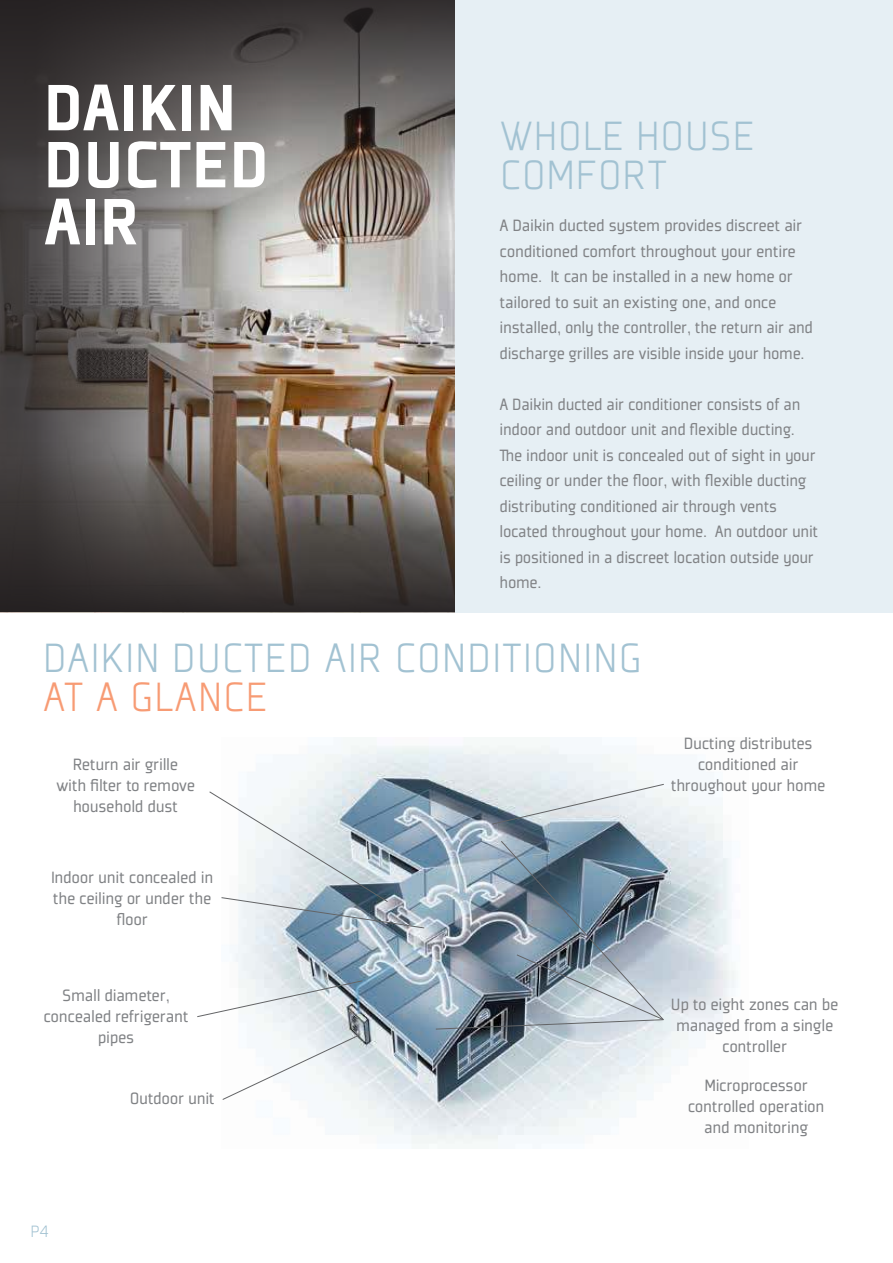
<style>
.page{position:relative;width:893px;height:1263px;background:#fff}
.page>*{position:absolute;margin:0;border:0;box-sizing:border-box;transform-origin:0 0}
.t1{font:900 72px/57px "Plexes Pro";letter-spacing:.015em;color:#fff}
.t2{font:300 45px/39px "Plexes Pro";letter-spacing:.015em;color:#a2c2d2}
.t3{font:300 45px "Plexes Pro";letter-spacing:.015em;color:#f79b74}
.t4{font:18px/21px "Plexes Pro";letter-spacing:-.02em;color:#808285;text-align:center}
.t5{font:300 18px "Plexes Pro";color:#a2c2d2}
</style>
<div class="page">
<img style="left:234px;top:745px;width:502px;height:399px">
<svg style="left:492px;top:783px;width:173px;height:42px;background:#d3dbe0"></svg>
<svg style="left:435px;top:840px;width:229px;height:190px;background:#8495a3"></svg>
<svg style="left:222px;top:1034px;width:138px;height:66px"></svg>
<svg style="left:197px;top:980px;width:166px;height:37px"></svg>
<svg style="left:209px;top:791px;width:216px;height:138px"></svg>
<div style="left:0;top:0;width:893px;height:612px;background:#e6eff4"></div>
<img style="left:318px;top:238px;width:136px;height:204px">
<svg style="left:318px;top:0;width:136px;height:238px;background:#6b6460"></svg>
<svg style="left:0;top:0;width:318px;height:442px;background:#6b6562"></svg>
<svg style="left:0;top:442px;width:454px;height:170px;background:#544c47"></svg>
<h1 class="t1" style="left:44px;top:85px;width:226px">DAIKIN<br>DUCTED<br>AIR</h1>
<h2 class="t2" style="left:500px;top:118px;width:257px">WHOLE HOUSE<br>COMFORT</h2>
<p class="t4" style="left:500px;top:213px;width:315px;line-height:25.5px;text-align:left">A Daikin ducted system provides discreet air conditioned comfort throughout your entire home. It can be installed in a new home or tailored to suit an existing one, and once installed, only the controller, the return air and discharge grilles are visible inside your home.</p>
<p class="t4" style="left:500px;top:392px;width:320px;line-height:25.5px;text-align:left">A Daikin ducted air conditioner consists of an indoor and outdoor unit and flexible ducting.<br>The indoor unit is concealed out of sight in your ceiling or under the floor, with flexible ducting distributing conditioned air through vents located throughout your home. An outdoor unit is positioned in a discreet location outside your home.</p>
<h2 class="t2" style="left:43px;top:640px;width:601px">DAIKIN DUCTED AIR CONDITIONING</h2>
<h2 class="t3" style="left:43px;top:677px;width:227px">AT A GLANCE</h2>
<p class="t4" style="left:56px;top:754px;width:141px">Return air grille with filter to remove household dust</p>
<p class="t4" style="left:51px;top:867px;width:164px">Indoor unit concealed in the ceiling or under the floor</p>
<p class="t4" style="left:43px;top:985px;width:147px">Small diameter, concealed refrigerant pipes</p>
<p class="t4" style="left:130px;top:1088px;width:87px">Outdoor unit</p>
<p class="t4" style="left:671px;top:733px;width:156px">Ducting distributes conditioned air throughout your home</p>
<p class="t4" style="left:671px;top:994px;width:169px">Up to eight zones can be managed from a single controller</p>
<p class="t4" style="left:688px;top:1075px;width:138px">Microprocessor controlled operation and monitoring</p>
<p class="t5" style="left:30px;top:1223px;width:21px">P4</p>
</div>
